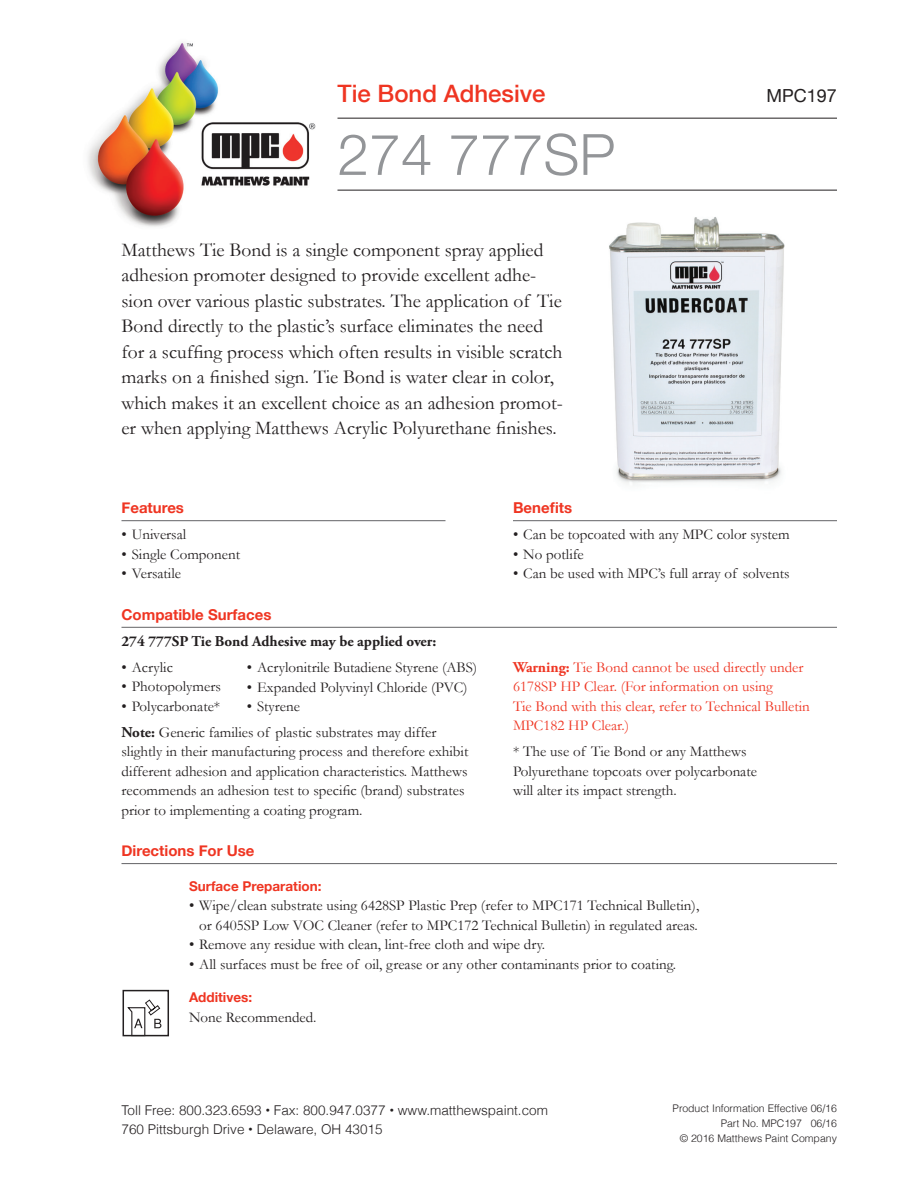
<style>
.page{position:relative;width:918px;height:1188px;background:#fff}
.page>*{position:absolute;margin:0;border:0;box-sizing:border-box;transform-origin:0 0}
.t1{font:300 57px "Helvetica Neue";color:#939598}
.t2{font:500 24px "Helvetica Neue";color:#ef3522}
.t3{font:19.5px/25.5px "Garamond";color:#231f20}
.t4{font:18px "Helvetica Neue";color:#231f20}
.t5{font:15px/19.5px "Garamond";color:#231f20}
.t6{font:15px/19.5px "Garamond";color:#ef3522}
.t7{font:700 15px "Helvetica Neue";color:#ef3522}
.t8{font:700 15px "Adobe Garamond Pro";color:#231f20}
.Effective_Date{font:300 13.5px "Helvetica";color:#231f20}
.t9{font:700 13.5px "Helvetica Neue";color:#ef3522}
.Effective_Date-2{font:300 10.5px/15px "Helvetica";color:#231f20;text-align:right}
.s1{font-family:"Adobe Garamond Pro";font-weight:700}
.s2{font-weight:400}
</style>
<div class="page">
<img style="left:88px;top:42px;width:228px;height:185px">
<hr style="left:338px;top:190px;width:499px;height:1px;background:#231f20">
<hr style="left:338px;top:118px;width:499px;height:1px;background:#231f20">
<hr style="left:122px;top:520px;width:324px;height:1px;background:#636366">
<hr style="left:513px;top:520px;width:324px;height:1px;background:#636366">
<hr style="left:122px;top:627px;width:715px;height:1px;background:#636366">
<hr style="left:122px;top:863px;width:715px;height:1px;background:#636366">
<img style="left:609px;top:217px;width:176px;height:267px">
<div style="left:123px;top:990px;width:46px;height:46px;border:2px solid #231f20"></div>
<svg style="left:127px;top:999px;width:34px;height:38px"></svg>
<p class="t2" style="left:338px;top:74px;width:210px">Tie Bond Adhesive</p>
<p class="t1" style="left:338px;top:109px;width:279px">274 777SP</p>
<p class="t3" style="left:122px;top:237px;width:443px">Matthews Tie Bond is a single component spray applied adhesion promoter designed to provide excellent adhe&shy;sion over various plastic substrates. The application of Tie Bond directly to the plastic’s surface eliminates the need for a scuffing process which often results in visible scratch marks on a finished sign. Tie Bond is water clear in color, which makes it an excellent choice as an adhesion promot&shy;er when applying Matthews Acrylic Polyurethane finishes.</p>
<p class="t4" style="left:767px;top:83px;width:72px">MPC197</p>
<p class="t7" style="left:122px;top:496px;width:64px">Features</p>
<p class="t5" style="left:122px;top:524px;width:66px">• Universal</p>
<p class="t5" style="left:122px;top:544px;width:120px">• Single Component</p>
<p class="t5" style="left:122px;top:563px;width:61px">• Versatile</p>
<p class="t7" style="left:122px;top:603px;width:151px">Compatible Surfaces</p>
<p class="t8" style="left:122px;top:632px;width:316px">274 777SP Tie Bond Adhesive may be applied over:</p>
<p class="t5" style="left:122px;top:657px;width:53px">• Acrylic</p>
<p class="t5" style="left:122px;top:677px;width:101px">• Photopolymers</p>
<p class="t5" style="left:122px;top:696px;width:100px">• Polycarbonate*</p>
<p class="t5" style="left:122px;top:722px;width:348px"><span class="s1">Note:</span> Generic families of plastic substrates may differ slightly in their manufacturing process and therefore exhibit different adhesion and application characteristics. Matthews recommends an adhesion test to specific (brand) substrates prior to implementing a coating program.</p>
<p class="t5" style="left:247px;top:658px;width:232px">• Acrylonitrile Butadiene Styrene (ABS)</p>
<p class="t5" style="left:247px;top:677px;width:222px">• Expanded Polyvinyl Chloride (PVC)</p>
<p class="t5" style="left:247px;top:697px;width:55px">• Styrene</p>
<p class="t7" style="left:122px;top:839px;width:135px">Directions For Use</p>
<p class="t7" style="left:513px;top:496px;width:61px">Benefits</p>
<p class="t5" style="left:513px;top:524px;width:278px">• Can be topcoated with any MPC color system</p>
<p class="t5" style="left:513px;top:544px;width:72px">• No potlife</p>
<p class="t5" style="left:513px;top:563px;width:278px">• Can be used with MPC’s full array of solvents</p>
<p class="t6" style="left:513px;top:657px;width:298px"><span class="s1">Warning:</span> Tie Bond cannot be used directly under 6178SP HP Clear. (For information on using<br>Tie Bond with this clear, refer to Technical Bulletin MPC182 HP Clear.)</p>
<p class="t5" style="left:513px;top:741px;width:246px">* The use of Tie Bond or any Matthews<br>Polyurethane topcoats over polycarbonate will alter its impact strength.</p>
<p class="t9" style="left:189px;top:875px;width:134px">Surface Preparation:</p>
<p class="t5" style="left:189px;top:896px;width:512px;text-align:center">• Wipe/clean substrate using 6428SP Plastic Prep (refer to MPC171 Technical Bulletin), or 6405SP Low VOC Cleaner (refer to MPC172 Technical Bulletin) in regulated areas.</p>
<p class="t5" style="left:189px;top:935px;width:358px">• Remove any residue with clean, lint-free cloth and wipe dry.</p>
<p class="t5" style="left:189px;top:954px;width:489px">• All surfaces must be free of oil, grease or any other contaminants prior to coating.</p>
<p class="t9" style="left:189px;top:987px;width:65px">Additives:</p>
<p class="t5" style="left:189px;top:1007px;width:129px">None Recommended.</p>
<p class="Effective_Date" style="left:122px;top:1101px;width:428px">Toll Free: 800.323.6593 <span class="s2">•</span> Fax: 800.947.0377 <span class="s2">•</span> www.matthewspaint.com</p>
<p class="Effective_Date" style="left:122px;top:1121px;width:263px">760 Pittsburgh Drive <span class="s2">•</span> Delaware, OH 43015</p>
<p class="Effective_Date-2" style="left:673px;top:1101px;width:166px">Product Information Effective 06/16<br>Part No. MPC197 06/16<br>© 2016 Matthews Paint Company</p>
</div>
